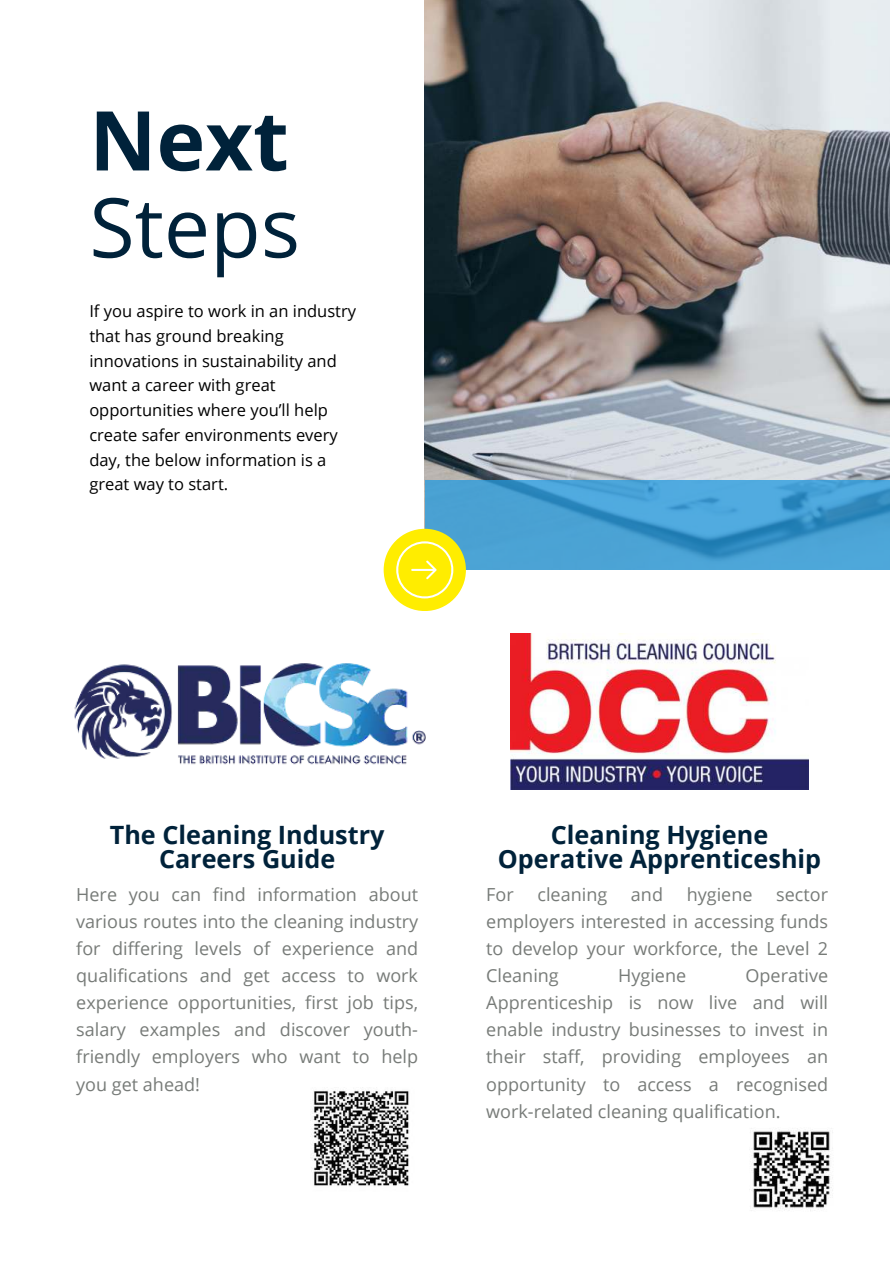
<style>
.page{position:relative;width:894px;height:1264px;background:#fff}
.page>*{position:absolute;margin:0;border:0;box-sizing:border-box;transform-origin:0 0}
.t1{font:82.5px "Open Sans";color:#00223a}
.t2{font:700 82.5px "Open Sans";color:#00223a}
.t3{font:700 25.2px/24.6px "Open Sans";color:#00223a;text-align:center}
.t4{font:18px/27px "Open Sans";color:#777b78;text-align:justify}
.t5{font:16.5px/24.8px "Open Sans";color:#000}
</style>
<div class="page">
<img style="left:424px;top:0;width:465px;height:480px">
<svg style="left:424px;top:480px;width:465px;height:90px;background:#469fd2"></svg>
<div style="left:383px;top:529px;width:83px;height:82px;background:#ffed00;border-radius:50%"></div>
<svg style="left:395px;top:541px;width:59px;height:58px"></svg>
<img style="left:510px;top:634px;width:297px;height:155px">
<img style="left:310px;top:1087px;width:99px;height:99px">
<img style="left:750px;top:1128px;width:83px;height:83px">
<img style="left:74px;top:663px;width:352px;height:102px">
<h1 class="t2" style="left:89px;top:82px;width:201px">Next</h1>
<h1 class="t1" style="left:89px;top:171px;width:212px">Steps</h1>
<p class="t5" style="left:89px;top:298px;width:268px">If you aspire to work in an industry that has ground breaking innovations in sustainability and want a career with great opportunities where you’ll help create safer environments every day, the below information is a great way to start.</p>
<h2 class="t3" style="left:110px;top:821px;width:276px">The Cleaning Industry<br>Careers Guide</h2>
<p class="t4" style="left:76px;top:880px;width:343px">Here you can find information about various routes into the cleaning industry for differing levels of experience and qualifications and get access to work experience opportunities, first job tips, salary examples and discover youth&shy;friendly employers who want to help you get ahead!</p>
<h2 class="t3" style="left:497px;top:821px;width:325px">Cleaning Hygiene<br>Operative Apprenticeship</h2>
<p class="t4" style="left:486px;top:880px;width:29px">For</p>
<p class="t4" style="left:537px;top:880px;width:71px">cleaning</p>
<p class="t4" style="left:630px;top:880px;width:34px">and</p>
<p class="t4" style="left:686px;top:880px;width:67px">hygiene</p>
<p class="t4" style="left:486px;top:880px;width:343px;text-indent:290px">sector employers interested in accessing funds to develop your workforce, the Level 2<br>Cleaning</p>
<p class="t4" style="left:486px;top:961px;width:343px;text-indent:259px">Operative Apprenticeship is now live and will enable industry businesses to invest in their staff, providing employees an opportunity to access a recognised work-related cleaning qualification.</p>
<p class="t4" style="left:618px;top:961px;width:70px">Hygiene</p>
</div>
